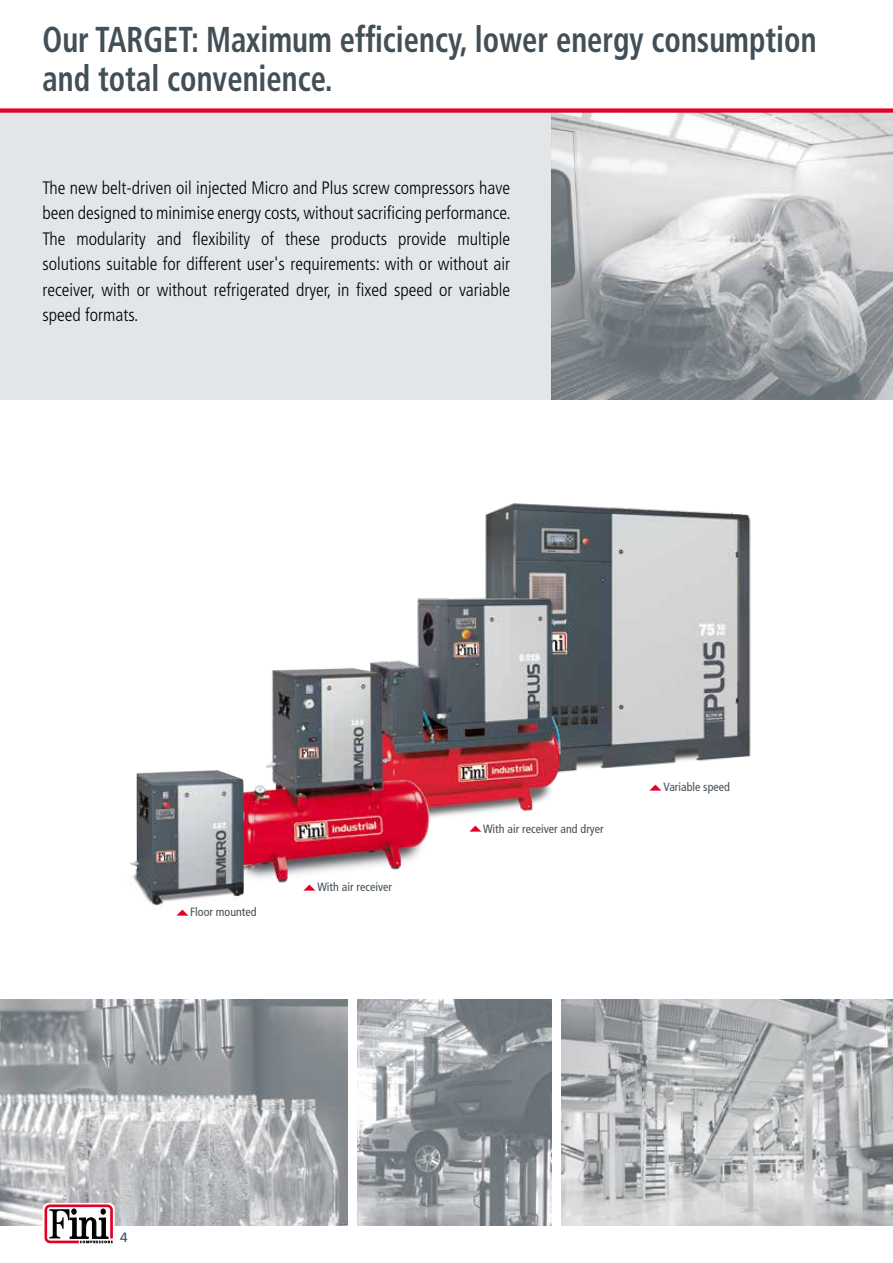
<style>
.page{position:relative;width:893px;height:1263px;background:#fff}
.page>*{position:absolute;margin:0;border:0;box-sizing:border-box;transform-origin:0 0}
.t1{font:700 condensed 36px/39px "Frutiger LT Std";color:#434f57;scale:.85 1}
.t2{font:300 condensed 18px/25.5px "Frutiger LT Std";color:#000;text-align:justify}
.t3{font:13.5px "Frutiger LT Std";color:#434f57}
.t4{font:condensed 12px "Frutiger LT Std";color:#434f57}
</style>
<div class="page">
<img style="left:0;top:999px;width:347px;height:227px">
<div style="left:0;top:113px;width:551px;height:287px;background:#e2e6e9"></div>
<hr style="left:892px;top:908px;width:1px;height:92px;background:#7b878f">
<img style="left:358px;top:999px;width:193px;height:227px">
<img style="left:561px;top:999px;width:332px;height:227px">
<svg style="left:43px;top:1203px;width:72px;height:41px"></svg>
<img style="left:551px;top:113px;width:342px;height:287px">
<img style="left:485px;top:503px;width:266px;height:269px">
<img style="left:417px;top:591px;width:153px;height:224px">
<img style="left:244px;top:656px;width:213px;height:227px">
<img style="left:130px;top:770px;width:114px;height:140px">
<div style="left:0;top:108px;width:893px;height:5px;background:#e20026"></div>
<svg style="left:176px;top:909px;width:12px;height:1px"></svg>
<h1 class="t1" style="left:43px;top:20px;width:912px">Our TARGET: Maximum efficiency, lower energy consumption and total convenience.</h1>
<p class="t2" style="left:43px;top:175px;width:470px">The new belt-driven oil injected Micro and Plus screw compressors have been designed to minimise energy costs, without sacrificing performance.<br>The modularity and flexibility of these products provide multiple solutions suitable for different user's requirements: with or without air receiver, with or without refrigerated dryer, in fixed speed or variable speed formats.</p>
<p class="t4" style="left:190px;top:905px;width:68px">Floor mounted</p>
<p class="t4" style="left:317px;top:880px;width:76px">With air receiver</p>
<p class="t4" style="left:483px;top:821px;width:122px">With air receiver and dryer</p>
<p class="t4" style="left:663px;top:780px;width:68px">Variable speed</p>
<p class="t3" style="left:120px;top:1230px;width:9px">4</p>
</div>
